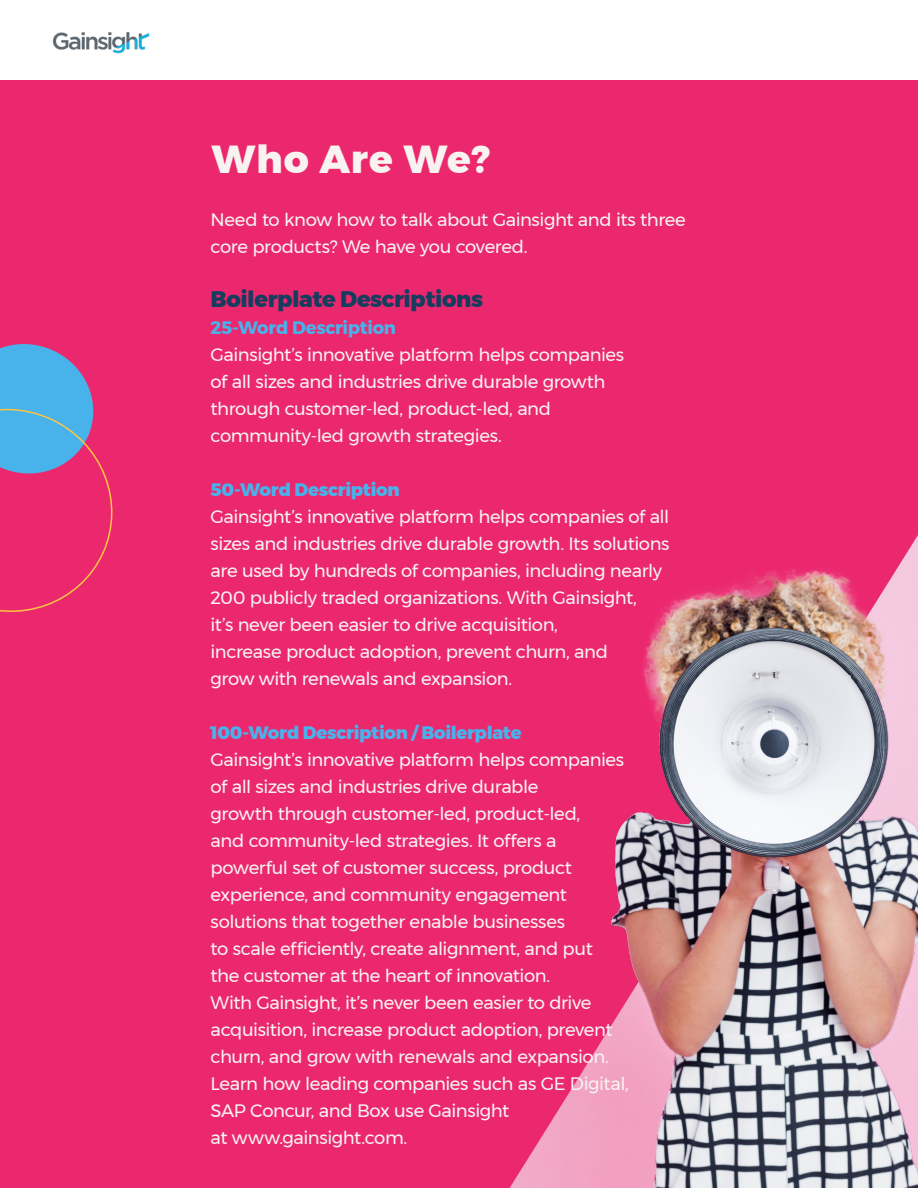
<style>
.page{position:relative;width:918px;height:1188px;background:#fff}
.page>*{position:absolute;margin:0;border:0;box-sizing:border-box;transform-origin:0 0}
.t1{font:800 39px "Montserrat";letter-spacing:.02em;color:#f8f3f1}
.t2{font:800 22.5px "Montserrat";letter-spacing:-.02em;color:#153d5e}
.t3{font:18px/27px "Montserrat";letter-spacing:-.025em;color:#f8f3f1}
.t4{font:800 18px "Montserrat";letter-spacing:-.015em;color:#48b2eb}
.t5{font:700 18px "Montserrat";letter-spacing:-.015em;color:#48b2eb}
</style>
<div class="page">
<img style="left:52px;top:32px;width:98px;height:22px">
<div style="left:0;top:81px;width:918px;height:1107px;background:#eb286e"></div>
<img style="left:543px;top:537px;width:375px;height:651px">
<svg style="left:0;top:344px;width:113px;height:268px"></svg>
<h1 class="t1" style="left:212px;top:128px;width:280px">Who Are We?</h1>
<p class="t3" style="left:211px;top:206px;width:477px">Need to know how to talk about Gainsight and its three core products? We have you covered.</p>
<p class="t2" style="left:211px;top:281px;width:274px">Boilerplate Descriptions</p>
<p class="t5" style="left:211px;top:313px;width:187px">25-Word Description</p>
<p class="t3" style="left:211px;top:341px;width:415px">Gainsight’s innovative platform helps companies of all sizes and industries drive durable growth through customer-led, product-led, and community-led growth strategies.</p>
<p class="t4" style="left:211px;top:475px;width:191px">50-Word Description</p>
<p class="t3" style="left:211px;top:503px;width:460px">Gainsight’s innovative platform helps companies of all sizes and industries drive durable growth. Its solutions are used by hundreds of companies, including nearly 200 publicly traded organizations. With Gainsight,<br>it’s never been easier to drive acquisition,<br>increase product adoption, prevent churn, and<br>grow with renewals and expansion.</p>
<p class="t4" style="left:211px;top:718px;width:313px">100-Word Description / Boilerplate</p>
<p class="t3" style="left:211px;top:746px;width:420px">Gainsight’s innovative platform helps companies of all sizes and industries drive durable<br>growth through customer-led, product-led,<br>and community-led strategies. It offers a powerful set of customer success, product experience, and community engagement solutions that together enable businesses<br>to scale efficiently, create alignment, and put<br>the customer at the heart of innovation.<br>With Gainsight, it’s never been easier to drive acquisition, increase product adoption, prevent churn, and grow with renewals and expansion.<br>Learn how leading companies such as GE Digital, SAP Concur, and Box use Gainsight<br>at www.gainsight.com.</p>
</div>
